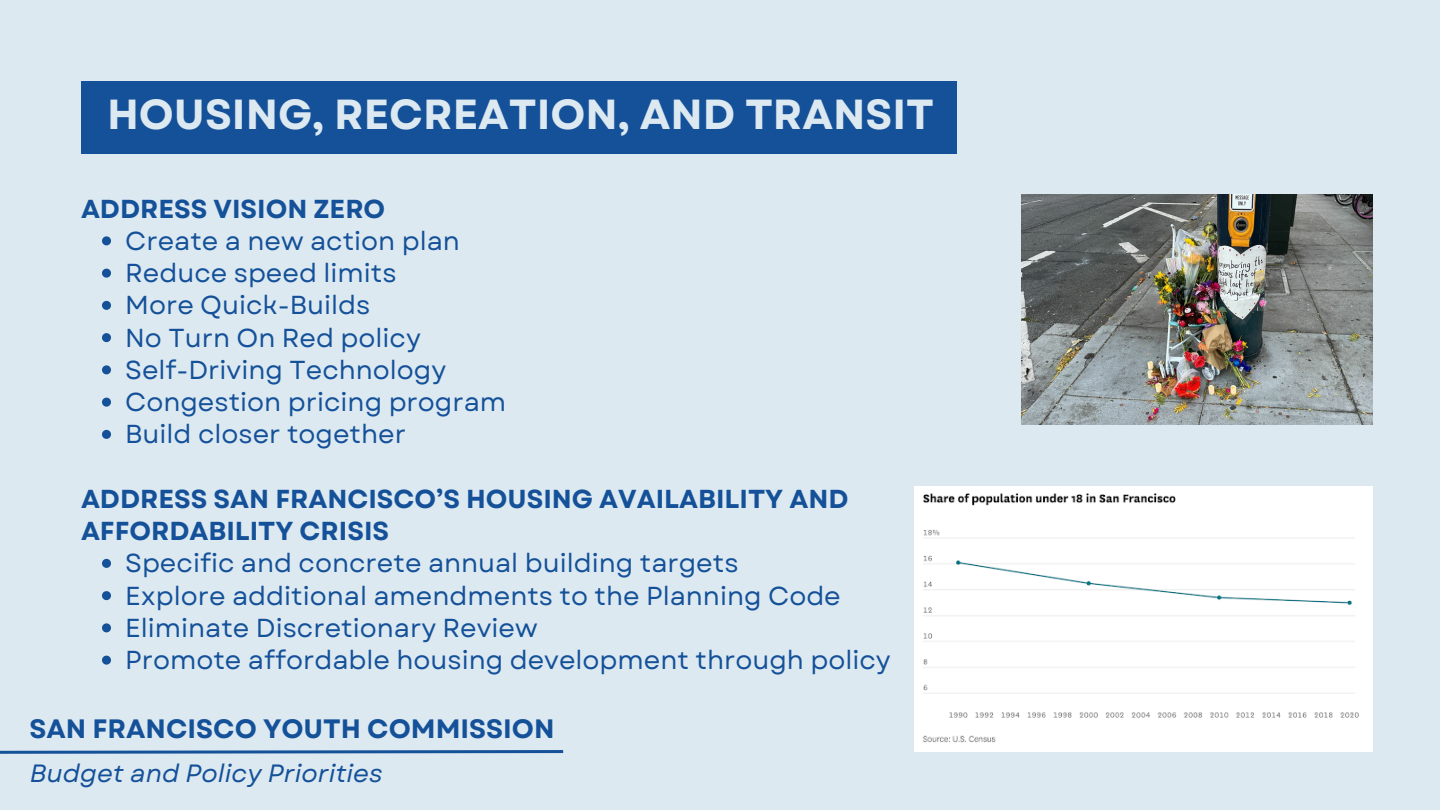
<style>
.page{position:relative;width:1440px;height:810px;background:#dde9f1}
.page>*{position:absolute;margin:0;border:0;box-sizing:border-box;transform-origin:0 0}
.t1{font:700 42px "Garet";color:#dde9f1}
.t2{font:700 26.6px "Garet";color:#145199}
.t3{font:26px "Garet";color:#145199}
.t4{font:700 26px/32.2px "Garet";color:#145199}
.t5{font:italic 25px "Garet";color:#145199}
</style>
<div class="page">
<svg style="left:0;top:750px;width:564px;height:4px;background:#4576ae"></svg>
<div style="left:81px;top:81px;width:875px;height:73px;background:#145199"></div>
<img style="left:1021px;top:194px;width:352px;height:231px">
<svg style="left:102px;top:236px;width:9px;height:9px"></svg>
<svg style="left:102px;top:269px;width:9px;height:9px"></svg>
<svg style="left:102px;top:301px;width:9px;height:9px"></svg>
<svg style="left:102px;top:333px;width:9px;height:9px"></svg>
<svg style="left:102px;top:365px;width:9px;height:9px"></svg>
<svg style="left:102px;top:398px;width:9px;height:9px"></svg>
<svg style="left:102px;top:430px;width:9px;height:9px"></svg>
<svg style="left:102px;top:559px;width:9px;height:9px"></svg>
<svg style="left:102px;top:591px;width:9px;height:9px"></svg>
<svg style="left:102px;top:623px;width:9px;height:9px"></svg>
<svg style="left:102px;top:656px;width:9px;height:9px"></svg>
<div style="left:915px;top:486px;width:457px;height:265px;background:#fff"></div>
<p class="t1" style="left:107px;top:84px;width:828px">HOUSING, RECREATION, AND TRANSIT</p>
<p class="t4" style="left:81px;top:193px;width:306px">ADDRESS VISION ZERO</p>
<p class="t3" style="left:125px;top:222px;width:336px">Create a new action plan</p>
<p class="t3" style="left:125px;top:254px;width:273px">Reduce speed limits</p>
<p class="t3" style="left:125px;top:287px;width:247px">More Quick-Builds</p>
<p class="t3" style="left:125px;top:319px;width:297px">No Turn On Red policy</p>
<p class="t3" style="left:125px;top:351px;width:323px">Self-Driving Technology</p>
<h2 class="t3" style="left:125px;top:383px;width:383px">Congestion pricing program</h2>
<p class="t3" style="left:125px;top:416px;width:282px">Build closer together</p>
<p class="t4" style="left:81px;top:483px;width:769px">ADDRESS SAN FRANCISCO’S HOUSING AVAILABILITY AND<br>AFFORDABILITY CRISIS</p>
<p class="t3" style="left:125px;top:545px;width:615px">Specific and concrete annual building targets</p>
<p class="t3" style="left:125px;top:577px;width:717px">Explore additional amendments to the Planning Code</p>
<h2 class="t3" style="left:125px;top:609px;width:414px">Eliminate Discretionary Review</h2>
<p class="t3" style="left:125px;top:641px;width:767px">Promote affordable housing development through policy</p>
<h1 class="t2" style="left:29px;top:709px;width:527px">SAN FRANCISCO YOUTH COMMISSION</h1>
<h2 class="t5" style="left:30px;top:755px;width:354px">Budget and Policy Priorities</h2>
</div>
